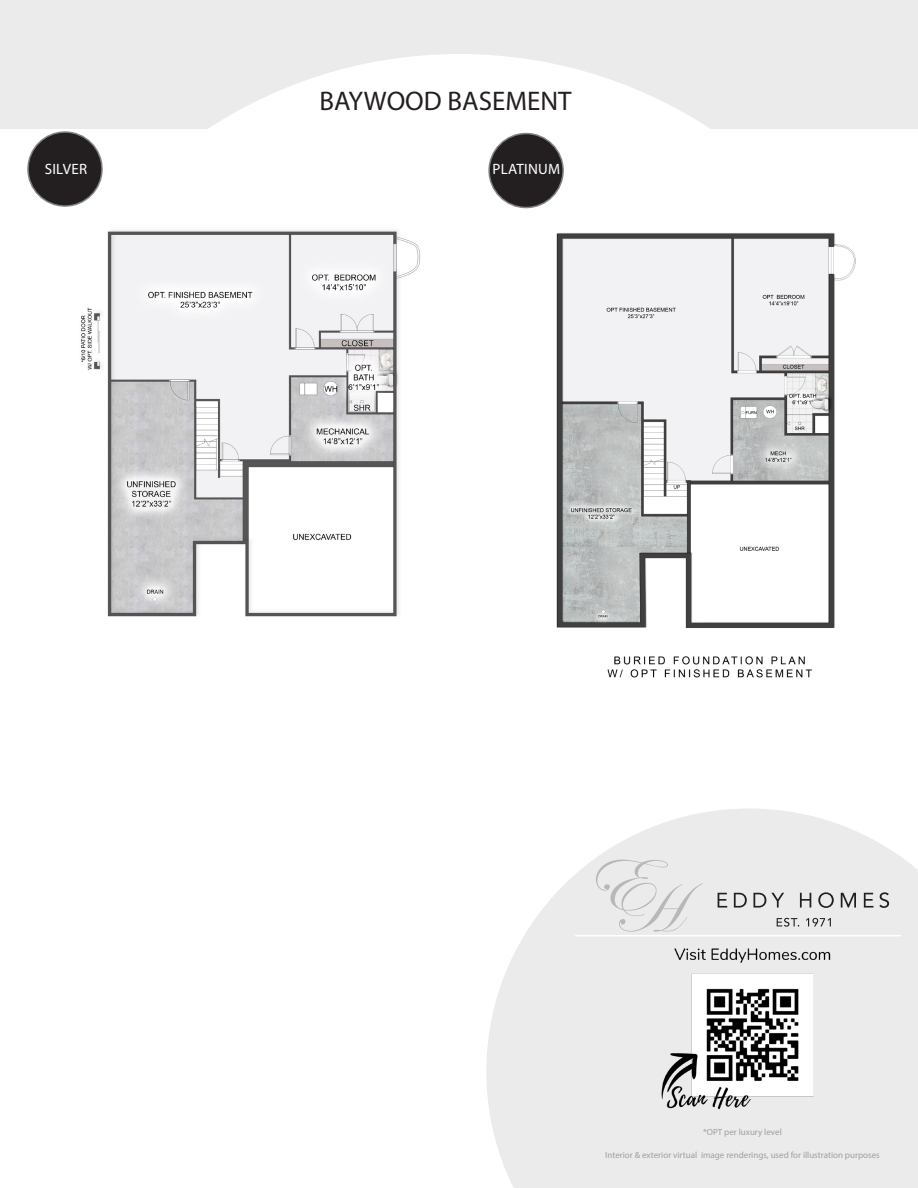
<style>
.page{position:relative;width:918px;height:1188px;background:#fff}
.page>*{position:absolute;margin:0;border:0;box-sizing:border-box;transform-origin:0 0}
.t1{font:27px "Myriad Pro";color:#231f20}
.t2{font:15px "Myriad Pro";letter-spacing:.02em;color:#fff}
.t3{font:9px "Myriad Pro";color:#9d9fa2}
</style>
<div class="page">
<svg style="left:486px;top:809px;width:432px;height:379px;fill:#eaebea"></svg>
<div style="left:0;top:0;width:918px;height:129px;background:#eaebea"></div>
<svg style="left:27px;top:54px;width:683px;height:146px;fill:#fff"></svg>
<svg style="left:718px;top:893px;width:9px;height:15px"></svg>
<svg style="left:734px;top:893px;width:13px;height:15px"></svg>
<svg style="left:753px;top:893px;width:31px;height:15px"></svg>
<svg style="left:800px;top:893px;width:11px;height:15px"></svg>
<svg style="left:818px;top:892px;width:16px;height:16px"></svg>
<svg style="left:841px;top:893px;width:15px;height:15px"></svg>
<svg style="left:864px;top:893px;width:9px;height:15px"></svg>
<svg style="left:879px;top:892px;width:10px;height:16px"></svg>
<svg style="left:777px;top:918px;width:22px;height:9px"></svg>
<svg style="left:806px;top:918px;width:25px;height:8px"></svg>
<svg style="left:596px;top:860px;width:107px;height:72px;background:#e4e4e3"></svg>
<img style="left:502px;top:155px;width:354px;height:523px">
<div style="left:489px;top:134px;width:74px;height:74px;background:#231f20;border-radius:50%"></div>
<div style="left:488px;top:133px;width:76px;height:75px;border:2px solid #808285;border-radius:50%"></div>
<hr style="left:575px;top:935px;width:326px;height:1px;background:#fff">
<img style="left:624px;top:941px;width:250px;height:216px">
<img style="left:44px;top:199px;width:428px;height:418px">
<div style="left:28px;top:132px;width:74px;height:74px;background:#231f20;border-radius:50%"></div>
<div style="left:27px;top:131px;width:76px;height:76px;border:2px solid #808285;border-radius:50%"></div>
<p class="t2" style="left:45px;top:160px;width:44px">SILVER</p>
<p class="t1" style="left:319px;top:84px;width:254px">BAYWOOD BASEMENT</p>
<p class="t2" style="left:492px;top:160px;width:69px">PLATINUM</p>
<p class="t3" style="left:703px;top:1127px;width:80px">*OPT per luxury level</p>
<p class="t3" style="left:605px;top:1149px;width:276px">Interior &amp; exterior virtual image renderings, used for illustration purposes</p>
</div>
